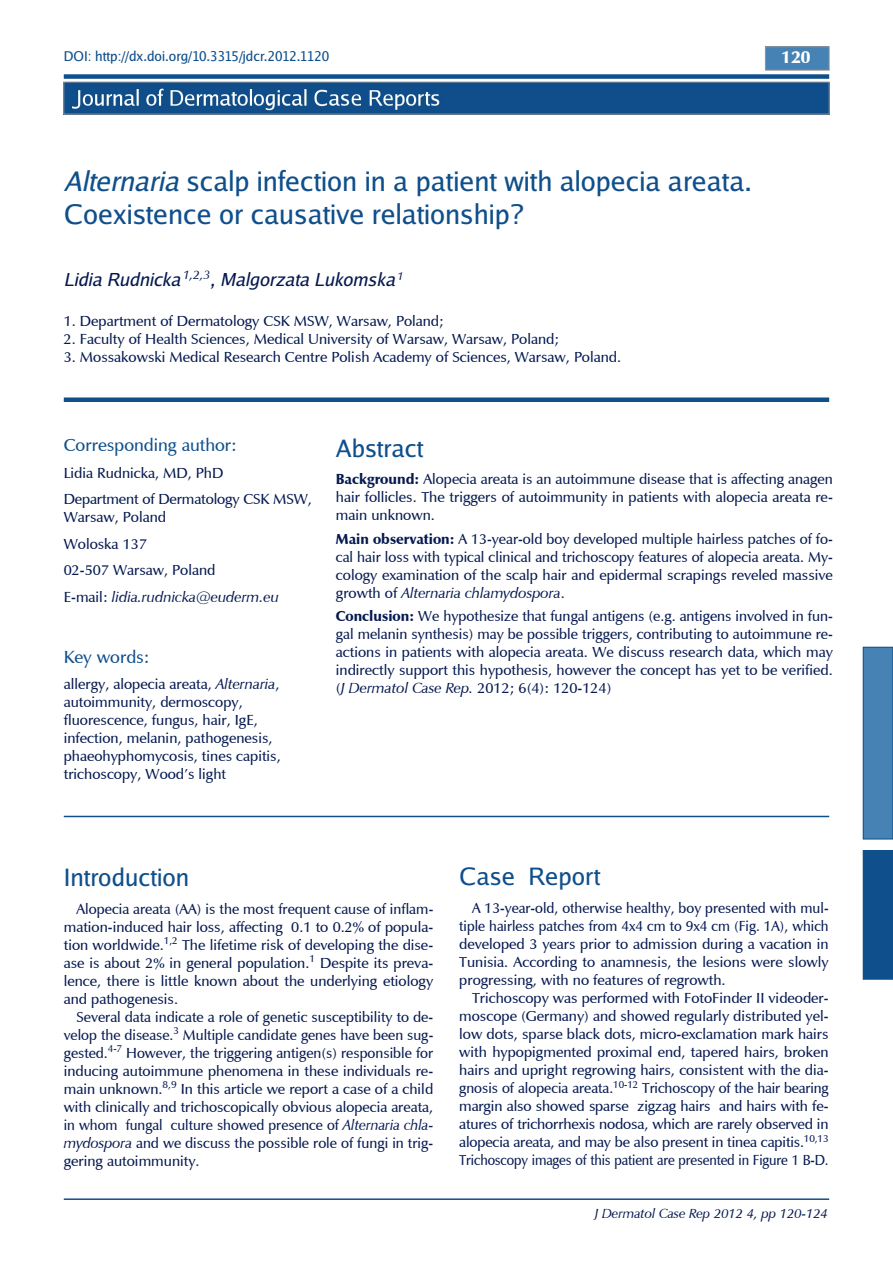
<style>
.page{position:relative;width:893px;height:1263px;background:#fff}
.page>*{position:absolute;margin:0;border:0;box-sizing:border-box;transform-origin:0 0}
.t1{font:27px/32.4px "Luxi Sans";color:#0f4f8b}
.t2{font:24px "Luxi Sans";color:#0f4f8b}
.t3{font:italic 18px "Luxi Sans";color:#051950}
.t4{font:18px "Mg Open Cosmetica";color:#0f4f8b}
.t5{font:700 18px "Mg Open Cosmetica";color:#fff}
.t6{font:15px/18px "Mg Open Cosmetica";color:#051950;text-align:justify}
.t7{font:15px/18px "Mg Open Cosmetica";color:#051950;text-align:justify;scale:.96 1}
.t8{font:13.5px "Luxi Sans";color:#0f4f8b}
.t9{font:italic 13.5px "Mg Open Cosmetica";color:#051950}
.s1{font-style:italic}
.s2{font-weight:700}
</style>
<div class="page">
<img style="left:66px;top:84px;width:761px;height:28px">
<div style="left:64px;top:82px;width:765px;height:32px;border:1px solid #969696"></div>
<hr style="left:64px;top:1198px;width:765px;height:2px;background:#0f4f8b">
<div style="left:863px;top:850px;width:30px;height:129px;background:#0f4f8b"></div>
<div style="left:863px;top:647px;width:30px;height:192px;background:#4682b4"></div>
<div style="left:863px;top:647px;width:30px;height:192px;border:1px solid #0f4f8b"></div>
<div style="left:64px;top:397px;width:765px;height:5px;background:#0f4f8b"></div>
<hr style="left:64px;top:816px;width:765px;height:1px;background:#0f4f8b">
<div style="left:64px;top:74px;width:765px;height:5px;background:#0f4f8b"></div>
<div style="left:765px;top:47px;width:64px;height:23px;background:#4682b4"></div>
<div style="left:765px;top:47px;width:64px;height:23px;border:1px solid #969696"></div>
<p class="t8" style="left:64px;top:52px;width:267px">DOI: http://dx.doi.org/10.3315/jdcr.2012.1120</p>
<p class="t5" style="left:781px;top:46px;width:31px">120</p>
<h1 class="t1" style="left:64px;top:168px;width:690px"><span class="s1">Alternaria</span> scalp infection in a patient with alopecia areata.<br>Coexistence or causative relationship?</h1>
<p class="t3" style="left:64px;top:273px;width:341px">Lidia Rudnicka <sup>1,2,3</sup>, Malgorzata Lukomska <sup>1</sup></p>
<p class="t6" style="left:64px;top:312px;width:382px">1. Department of Dermatology CSK MSW, Warsaw, Poland;</p>
<p class="t6" style="left:64px;top:330px;width:497px">2. Faculty of Health Sciences, Medical University of Warsaw, Warsaw, Poland;</p>
<p class="t6" style="left:64px;top:348px;width:559px">3. Mossakowski Medical Research Centre Polish Academy of Sciences, Warsaw, Poland.</p>
<p class="t4" style="left:64px;top:435px;width:175px">Corresponding author:</p>
<p class="t6" style="left:64px;top:460px;width:249px;line-height:26.5px">Lidia Rudnicka, MD, PhD<br>Department of Dermatology CSK MSW,</p>
<p class="t6" style="left:64px;top:504px;width:217px;line-height:26.5px;text-align:left">Warsaw, Poland<br>Woloska 137<br>02-507 Warsaw, Poland<br>E-mail: <span class="s1">lidia.rudnicka@euderm.eu</span></p>
<p class="t4" style="left:64px;top:646px;width:87px">Key words:</p>
<p class="t6" style="left:64px;top:675px;width:218px;text-align:left">allergy, alopecia areata, <span class="s1">Alternaria</span>, autoimmunity, dermoscopy, fluorescence, fungus, hair, IgE, infection, melanin, pathogenesis, phaeohyphomycosis, tines capitis, trichoscopy, Wood’s light</p>
<h2 class="t2" style="left:336px;top:439px;width:89px">Abstract</h2>
<p class="t6" style="left:336px;top:470px;width:498px"><span class="s2">Background:</span> Alopecia areata is an autoimmune disease that is affecting anagen hair follicles. The triggers of autoimmunity in patients with alopecia areata re&shy;main unknown.</p>
<p class="t6" style="left:336px;top:530px;width:499px"><span class="s2">Main observation:</span> A 13-year-old boy developed multiple hairless patches of fo&shy;cal hair loss with typical clinical and trichoscopy features of alopecia areata. My&shy;cology examination of the scalp hair and epidermal scrapings reveled massive growth of <span class="s1">Alternaria chlamydospora</span>.</p>
<p class="t6" style="left:336px;top:607px;width:499px"><span class="s2">Conclusion:</span> We hypothesize that fungal antigens (e.g. antigens involved in fun&shy;gal melanin synthesis) may be possible triggers, contributing to autoimmune re&shy;actions in patients with alopecia areata. We discuss research data, which may indirectly support this hypothesis, however the concept has yet to be verified. (<span class="s1">J Dermatol Case Rep.</span> 2012; 6(4): 120-124)</p>
<h2 class="t2" style="left:64px;top:869px;width:127px">Introduction</h2>
<p class="t6" style="left:64px;top:900px;width:371px;text-indent:13px">Alopecia areata (AA) is the most frequent cause of inflam&shy;mation-induced hair loss, affecting 0.1 to 0.2% of popula&shy;tion worldwide.<sup>1,2</sup> The lifetime risk of developing the dise&shy;ase is about 2% in general population.<sup>1</sup> Despite its preva&shy;lence, there is little known about the underlying etiology and pathogenesis.</p>
<p class="t6" style="left:64px;top:1008px;width:371px;text-indent:13px">Several data indicate a role of genetic susceptibility to de&shy;velop the disease.<sup>3</sup> Multiple candidate genes have been sug&shy;gested.<sup>4-7</sup> However, the triggering antigen(s) responsible for inducing autoimmune phenomena in these individuals re&shy;main unknown.<sup>8,9</sup> In this article we report a case of a child with clinically and trichoscopically obvious alopecia areata, in whom fungal culture showed presence of <span class="s1">Alternaria chla&shy;mydospora</span> and we discuss the possible role of fungi in trig&shy;gering autoimmunity.</p>
<h2 class="t2" style="left:459px;top:868px;width:143px">Case Report</h2>
<p class="t7" style="left:459px;top:899px;width:386px;text-indent:13px">A 13-year-old, otherwise healthy, boy presented with mul&shy;tiple hairless patches from 4x4 cm to 9x4 cm (Fig. 1A), which developed 3 years prior to admission during a vacation in Tunisia. According to anamnesis, the lesions were slowly progressing, with no features of regrowth.</p>
<p class="t6" style="left:459px;top:989px;width:371px;text-indent:13px">Trichoscopy was performed with FotoFinder II videoder&shy;moscope (Germany) and showed regularly distributed yel&shy;low dots, sparse black dots, micro-exclamation mark hairs with hypopigmented proximal end, tapered hairs, broken hairs and upright regrowing hairs, consistent with the dia&shy;gnosis of alopecia areata.<sup>10-12</sup> Trichoscopy of the hair bearing margin also showed sparse zigzag hairs and hairs with fe&shy;atures of trichorrhexis nodosa, which are rarely observed in alopecia areata, and may be also present in tinea capitis.<sup>10,13<br></sup>Trichoscopy images of this patient are presented in Figure 1 B-D.</p>
<p class="t9" style="left:595px;top:1205px;width:235px">J Dermatol Case Rep 2012 4, pp 120-124</p>
</div>
